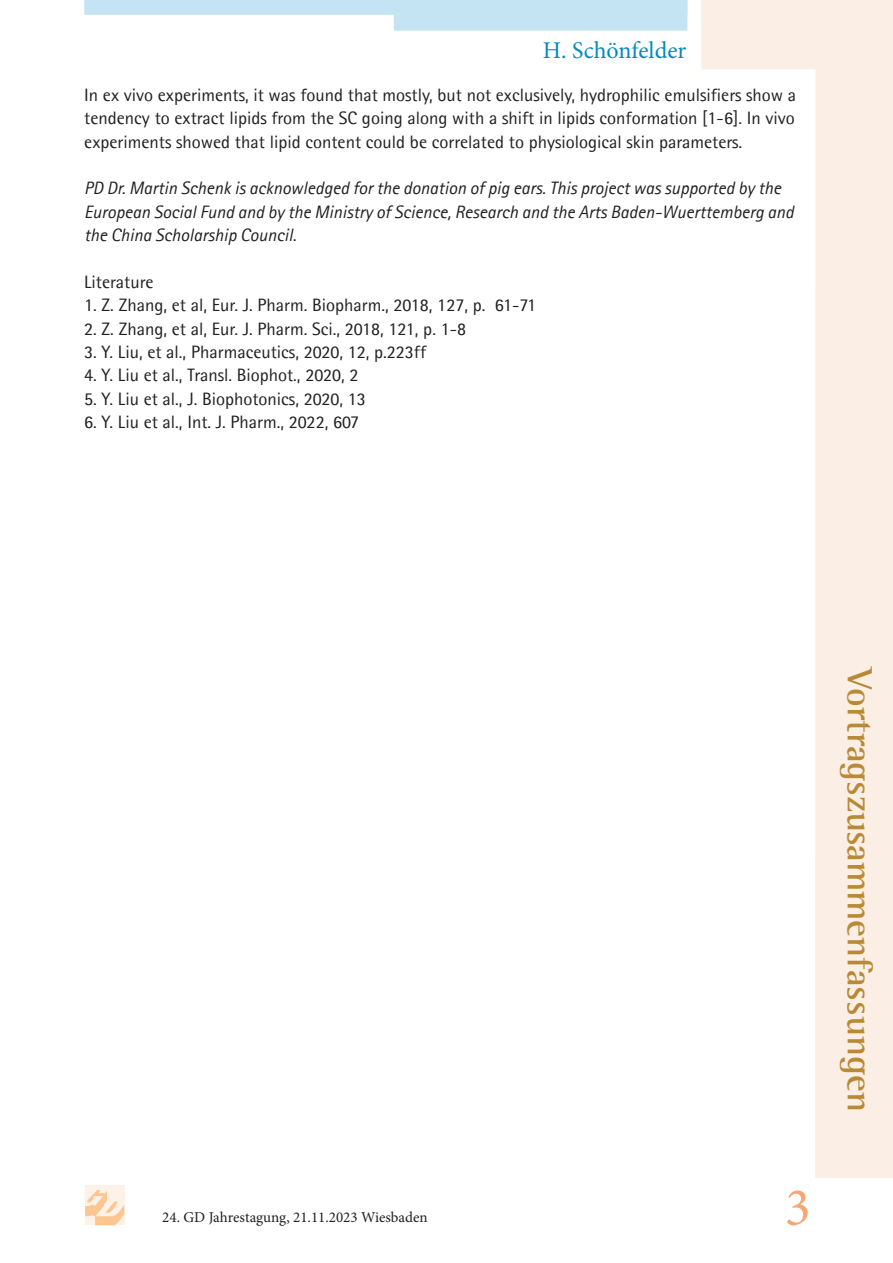
<style>
.page{position:relative;width:893px;height:1263px;background:#fff}
.page>*{position:absolute;margin:0;border:0;box-sizing:border-box;transform-origin:0 0}
.t1{font:54px "Minion Pro";color:#f8a674}
.t2{font:700 36px "Agfa Rotis Semi Serif";color:#b88a36}
.Fließtext{font:24px "Minion Pro";color:#008bc0}
.Grundlienenrasterausrichtung{font:18px/23.4px "Agfa Rotis Semisans";color:#231f20;text-align:justify}
.Grundlienenrasterausrichtung-2{font:italic 18px/23.4px "Agfa Rotis Sans Serif";color:#231f20}
.t3{font:15px "Minion Pro";color:#231f20}
</style>
<div class="page">
<svg style="left:701px;top:21px;width:192px;height:1157px"></svg>
<div style="left:85px;top:1186px;width:39px;height:39px;background:#fef1e7"></div>
<svg style="left:85px;top:1189px;width:39px;height:36px"></svg>
<svg style="left:84px;top:0;width:603px;height:31px"></svg>
<div style="left:701px;top:0;width:192px;height:21px;background:#fbeee4"></div>
<p class="Fließtext" style="left:543px;top:34px;width:145px">H. Schönfelder</p>
<p class="Grundlienenrasterausrichtung" style="left:84px;top:83px;width:713px">In ex vivo experiments, it was found that mostly, but not exclusively, hydrophilic emulsifiers show a tendency to extract lipids from the SC going along with a shift in lipids conformation [1-6]. In vivo experiments showed that lipid content could be correlated to physiological skin parameters.</p>
<p class="Grundlienenrasterausrichtung-2" style="left:84px;top:177px;width:711px">PD Dr. Martin Schenk is acknowledged for the donation of pig ears. This project was supported by the<br>European Social Fund and by the Ministry of Science, Research and the Arts Baden-Wuerttemberg and the China Scholarship Council.</p>
<p class="Grundlienenrasterausrichtung" style="left:84px;top:270px;width:71px">Literature</p>
<p class="Grundlienenrasterausrichtung" style="left:84px;top:293px;width:453px">1. Z. Zhang, et al, Eur. J. Pharm. Biopharm., 2018, 127, p. 61-71</p>
<p class="Grundlienenrasterausrichtung" style="left:84px;top:317px;width:383px">2. Z. Zhang, et al, Eur. J. Pharm. Sci., 2018, 121, p. 1-8</p>
<p class="Grundlienenrasterausrichtung" style="left:84px;top:340px;width:343px">3. Y. Liu, et al., Pharmaceutics, 2020, 12, p.223ff</p>
<p class="Grundlienenrasterausrichtung" style="left:84px;top:363px;width:276px">4. Y. Liu et al., Transl. Biophot., 2020, 2</p>
<p class="Grundlienenrasterausrichtung" style="left:84px;top:387px;width:283px">5. Y. Liu et al., J. Biophotonics, 2020, 13</p>
<p class="Grundlienenrasterausrichtung" style="left:84px;top:410px;width:276px">6. Y. Liu et al., Int. J. Pharm., 2022, 607</p>
<p class="t3" style="left:162px;top:1207px;width:267px">24. GD Jahrestagung, 21.11.2023 Wiesbaden</p>
<h2 class="t2" style="left:882px;top:668px;width:445px;rotate:90deg">Vortragszusammenfassungen</h2>
<h1 class="t1" style="left:785px;top:1171px;width:27px">3</h1>
</div>
